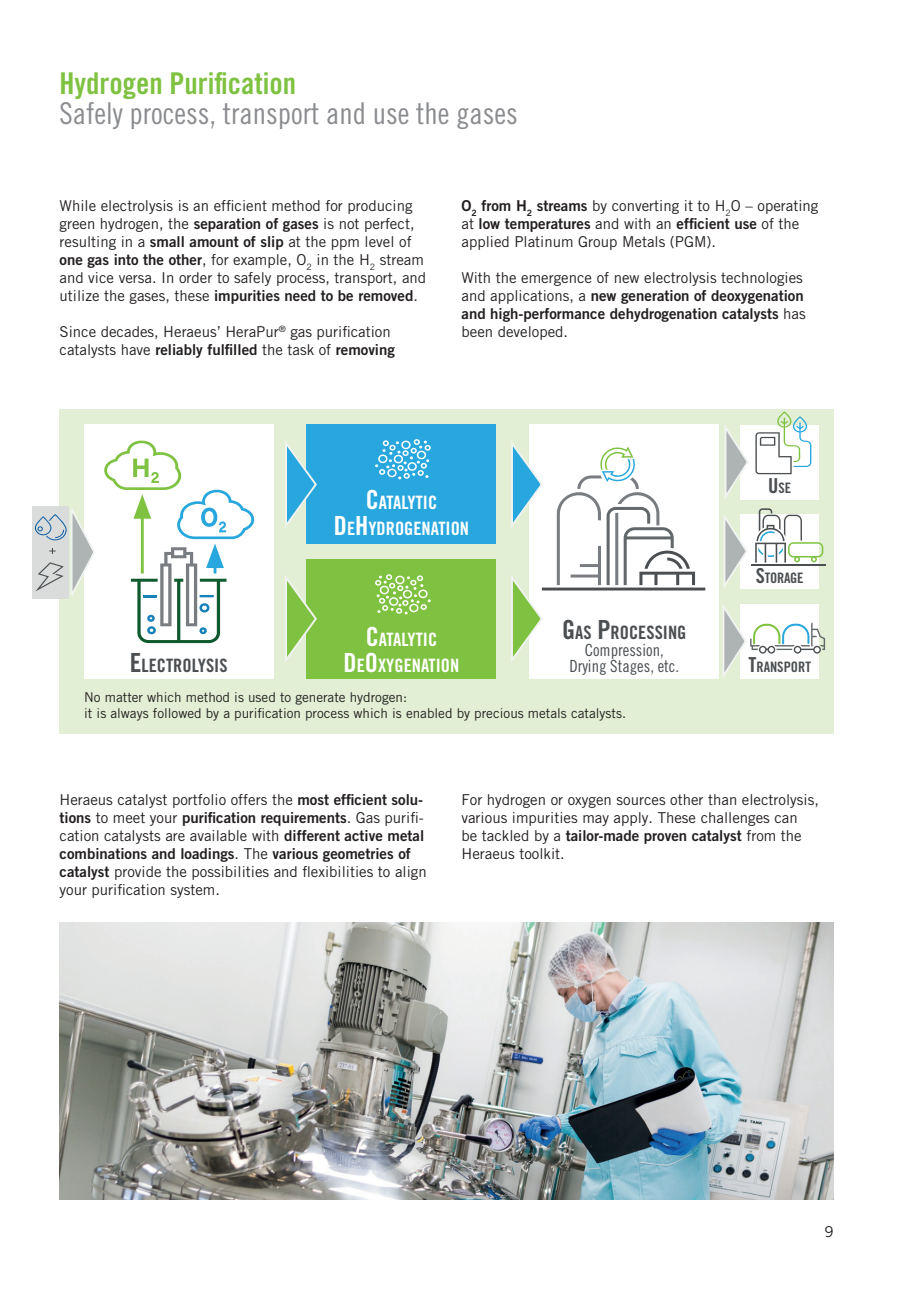
<style>
.page{position:relative;width:906px;height:1289px;background:#fff}
.page>*{position:absolute;margin:0;border:0;box-sizing:border-box;transform-origin:0 0}
.t1{font:30px "Trade Gothic LT Pro Cn 18";color:#8a8c8f}
.t2{font:30px "Trade Gothic LT Pro Bd Cn 20";color:#7fc241}
.t3{font:18.45px/26.4px "Trade Gothic LT Std Bd Cn 20";color:#fff;text-align:center}
.t4{font:18.45px "Trade Gothic LT Std Bd Cn 20";color:#4b4f52}
.t5{font:16.8px/16.8px "Trade Gothic LT Std Cn 18";color:#4b4f52;text-align:center}
.t6{font:15px/18px "Trade Gothic LT Pro";color:#231f20}
.t7{font:15px/18px "Trade Gothic LT Pro Bd 2";color:#231f20}
.t8{font:14.4px "Trade Gothic LT Std Bd Cn 20";color:#4b4f52}
.t9{font:13.5px/16.5px "Trade Gothic LT Pro";color:#231f20}
.s1{font-family:"Trade Gothic LT Pro Bd 2"}
.s2{font-family:"Trade Gothic LT Pro"}
.s3{font-size:26.4px}
.s4{font-size:20.55px}
</style>
<div class="page">
<div style="left:60px;top:409px;width:773px;height:324px;background:#e2efd4"></div>
<div style="left:84px;top:424px;width:189px;height:254px;background:#fff"></div>
<div style="left:529px;top:424px;width:190px;height:254px;background:#fff"></div>
<div style="left:32px;top:506px;width:37px;height:92px;background:#dadcdb"></div>
<div style="left:307px;top:424px;width:189px;height:120px;background:#28a7df"></div>
<div style="left:307px;top:559px;width:189px;height:119px;background:#7fc241"></div>
<svg style="left:285px;top:437px;width:32px;height:94px"></svg>
<svg style="left:285px;top:572px;width:32px;height:93px"></svg>
<svg style="left:511px;top:441px;width:194px;height:221px"></svg>
<svg style="left:35px;top:436px;width:220px;height:207px"></svg>
<hr style="left:751px;top:564px;width:74px;height:1px;background:#4b4f52">
<svg style="left:723px;top:411px;width:100px;height:178px"></svg>
<svg style="left:375px;top:439px;width:56px;height:40px"></svg>
<svg style="left:375px;top:574px;width:56px;height:40px"></svg>
<svg style="left:722px;top:604px;width:103px;height:75px"></svg>
<img style="left:60px;top:922px;width:773px;height:277px">
<h1 class="t2" style="left:60px;top:65px;width:238px">Hydrogen Purification</h1>
<h1 class="t1" style="left:60px;top:95px;width:460px">Safely process, transport and use the gases</h1>
<p class="t6" style="left:60px;top:196px;width:368px">While electrolysis is an efficient method for producing green hydrogen, the <span class="s1">separation of gases</span> is not perfect, resulting in a <span class="s1">small amount of slip</span> at the ppm level of <span class="s1">one gas into the other</span>, for example, O<sub>2</sub> in the H<sub>2</sub> stream and vice versa. In order to safely process, transport, and</p>
<p class="t7" style="left:60px;top:286px;width:360px"><span class="s2">utilize the gases, these</span> impurities need to be removed<span class="s2">.</span></p>
<p class="t6" style="left:60px;top:322px;width:333px">Since decades, Heraeus’ HeraPur<sup>®</sup> gas purification</p>
<p class="t7" style="left:60px;top:340px;width:337px"><span class="s2">catalysts have</span> reliably fulfilled <span class="s2">the task of</span> removing</p>
<p class="t6" style="left:461px;top:196px;width:358px"><span class="s1">O</span><sub>2</sub> <span class="s1">from H</span><sub>2</sub> <span class="s1">streams</span> by converting it to H<sub>2</sub>O – operating</p>
<p class="t7" style="left:461px;top:214px;width:339px"><span class="s2">at</span> low temperatures <span class="s2">and with an</span> efficient use <span class="s2">of the</span></p>
<p class="t6" style="left:461px;top:232px;width:256px">applied Platinum Group Metals (PGM).</p>
<p class="t6" style="left:461px;top:268px;width:343px">With the emergence of new electrolysis technologies</p>
<p class="t7" style="left:461px;top:286px;width:346px"><span class="s2">and applications, a</span> new generation of deoxygenation and high-performance dehydrogenation catalysts <span class="s2">has</span></p>
<p class="t6" style="left:461px;top:322px;width:108px">been developed.</p>
<p class="t3" style="left:334px;top:488px;width:137px"><span class="s3">C</span> ATALYTIC<br><span class="s3">D</span>E<span class="s3">H</span>YDROGENATION</p>
<p class="t8" style="left:768px;top:479px;width:23px"><span class="s4">U</span>SE</p>
<p class="t8" style="left:755px;top:569px;width:48px"><span class="s4">S</span>TORAGE</p>
<p class="t4" style="left:562px;top:621px;width:126px"><span class="s3">G</span>AS <span class="s3">P</span>ROCESSING</p>
<p class="t5" style="left:569px;top:641px;width:111px">Compression,<br>Drying Stages, etc.</p>
<p class="t3" style="left:343px;top:625px;width:117px"><span class="s3">C</span> ATALYTIC<br><span class="s3">D</span>E<span class="s3">O</span>XYGENATION</p>
<p class="t4" style="left:130px;top:654px;width:99px"><span class="s3">E</span>LECTROLYSIS</p>
<p class="t8" style="left:748px;top:658px;width:64px"><span class="s4">T</span>RANSPORT</p>
<p class="t9" style="left:84px;top:688px;width:543px">No matter which method is used to generate hydrogen:<br>it is always followed by a purification process which is enabled by precious metals catalysts.</p>
<p class="t6" style="left:60px;top:790px;width:365px">Heraeus catalyst portfolio offers the <span class="s1">most efficient solu-</span></p>
<p class="t7" style="left:60px;top:808px;width:366px">tions <span class="s2">to meet your</span> purification requirements<span class="s2">. Gas purifi-</span></p>
<p class="t6" style="left:60px;top:826px;width:366px">cation catalysts are available with <span class="s1">different active metal</span></p>
<p class="t7" style="left:60px;top:844px;width:353px">combinations and loadings<span class="s2">. The</span> various geometries of</p>
<p class="t6" style="left:60px;top:862px;width:369px"><span class="s1">catalyst</span> provide the possibilities and flexibilities to align your purification system.</p>
<p class="t6" style="left:461px;top:790px;width:359px">For hydrogen or oxygen sources other than electrolysis, various impurities may apply. These challenges can</p>
<p class="t7" style="left:461px;top:826px;width:342px"><span class="s2">be tackled by a</span> tailor-made proven catalyst <span class="s2">from the</span></p>
<p class="t6" style="left:461px;top:844px;width:105px">Heraeus toolkit.</p>
<p class="t6" style="left:824px;top:1222px;width:11px">9</p>
</div>
